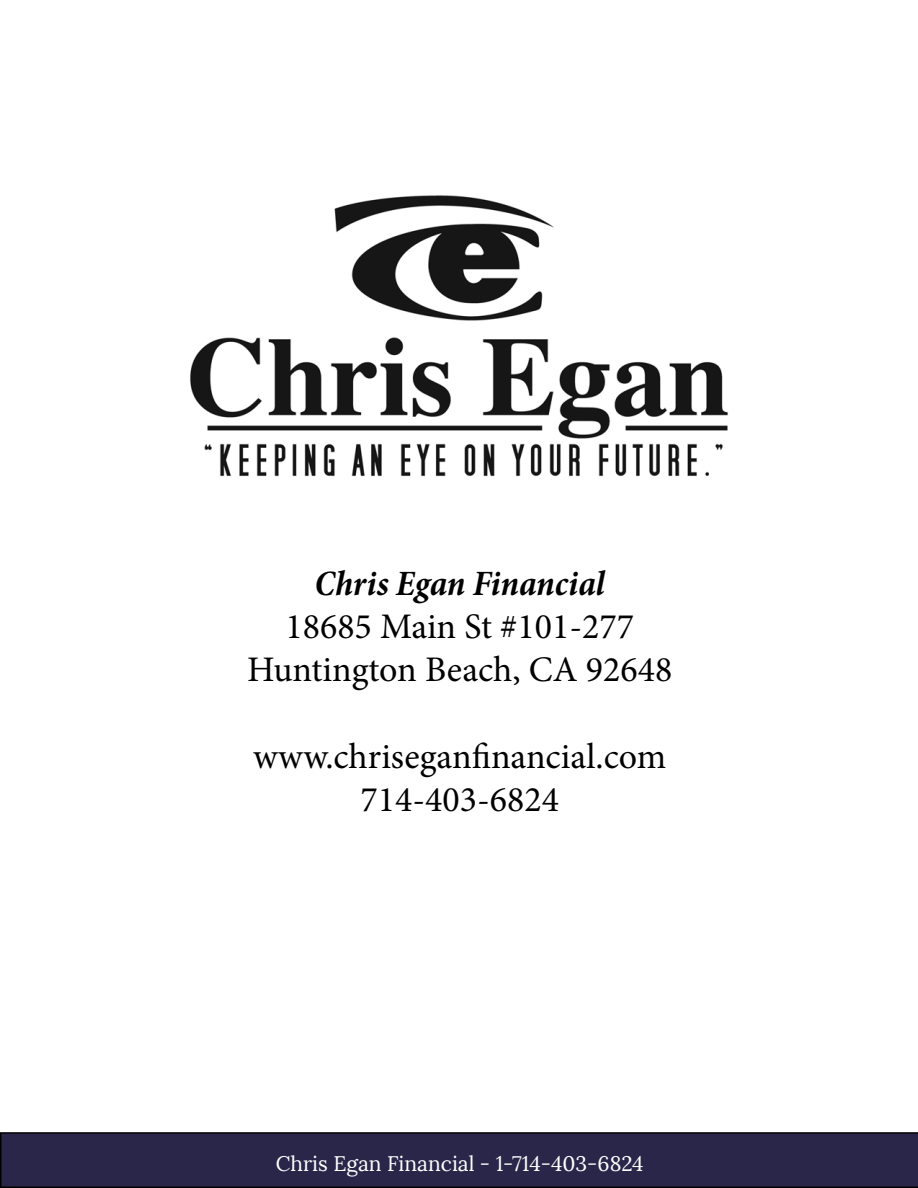
<style>
.page{position:relative;width:918px;height:1188px;background:#fff}
.page>*{position:absolute;margin:0;border:0;box-sizing:border-box;transform-origin:0 0}
.t1{font:36px/43.2px "Minion Pro";color:#000;text-align:center}
.t2{font:italic 700 condensed 36px "Minion Pro";letter-spacing:-.005em;color:#000}
.t3{font:21px "Lora";color:#fff}
</style>
<div class="page">
<svg style="left:0;top:1132px;width:918px;height:56px;background:#272446"></svg>
<img style="left:190px;top:195px;width:538px;height:282px">
<p class="t2" style="left:315px;top:558px;width:292px">Chris Egan Financial</p>
<p class="t1" style="left:247px;top:605px;width:427px">18685 Main St #101-277<br>Huntington Beach, CA 92648</p>
<p class="t1" style="left:253px;top:735px;width:415px">www.chriseganfinancial.com<br>714-403-6824</p>
<p class="t3" style="left:276px;top:1151px;width:369px">Chris Egan Financial - 1-714-403-6824</p>
</div>
